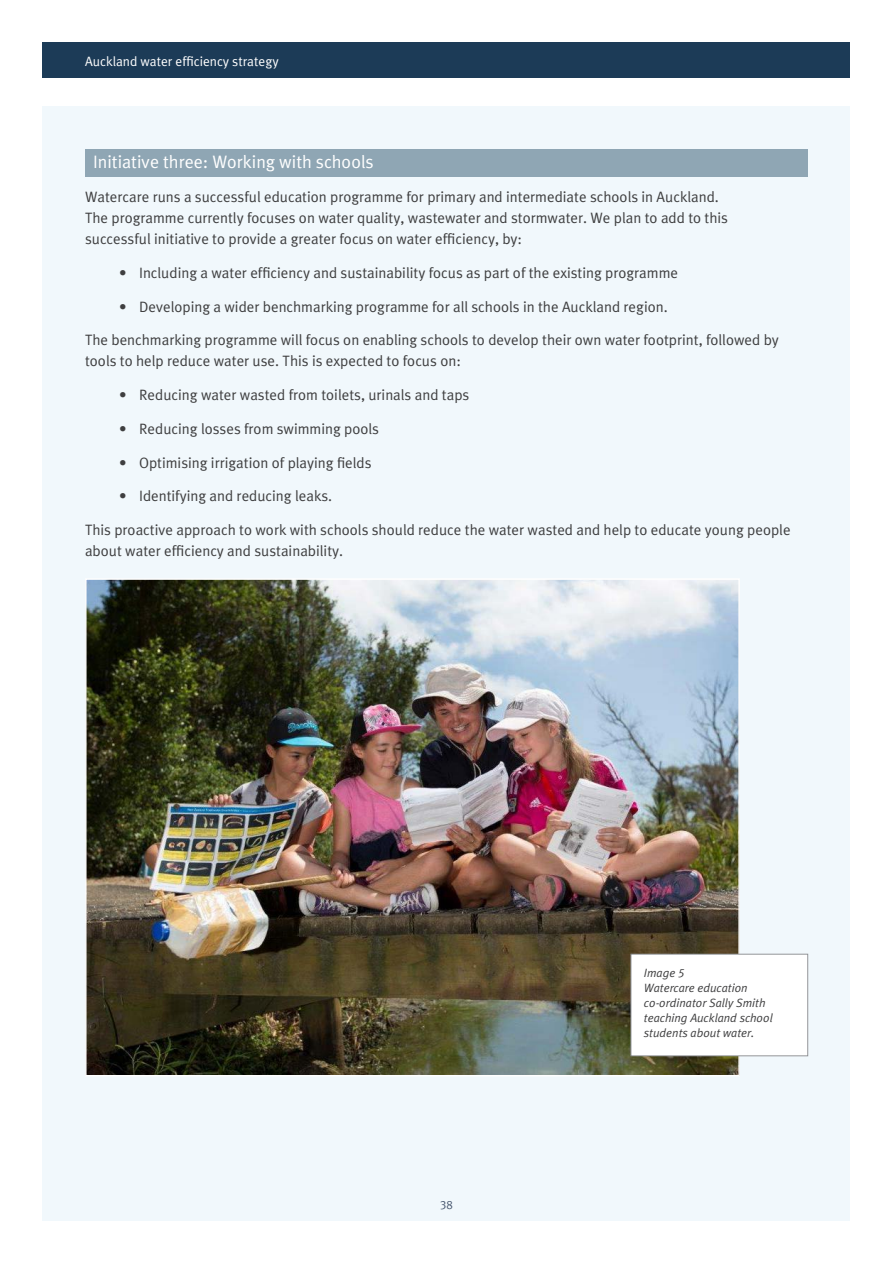
<style>
.page{position:relative;width:893px;height:1263px;background:#fff}
.page>*{position:absolute;margin:0;border:0;box-sizing:border-box;transform-origin:0 0}
.t1{font:18px "Meta Plus Normal";color:#fff}
.t2{font:15px/21px "Meta Plus Normal";color:#3e3e3f}
.t3{font:13.5px "Meta Plus Normal";color:#fff}
.t4{font:italic 12px/15px "Meta Plus Normal";color:#3e3e3f}
.t5{font:12px "Meta Plus Normal Caps";color:#44546d}
.s1{font-family:"Meta Plus Normal Caps"}
</style>
<div class="page">
<div style="left:43px;top:106px;width:807px;height:1114px;background:#f1f8fc"></div>
<div style="left:43px;top:43px;width:807px;height:35px;background:#1c3b57"></div>
<div style="left:85px;top:149px;width:722px;height:28px;background:#8fa6b4"></div>
<img style="left:87px;top:580px;width:651px;height:494px">
<div style="left:631px;top:954px;width:177px;height:102px;background:#fff"></div>
<div style="left:631px;top:954px;width:177px;height:102px;border:1px solid #939598"></div>
<p class="t3" style="left:85px;top:53px;width:195px">Auckland water efficiency strategy</p>
<p class="t1" style="left:93px;top:152px;width:282px">Initiative three: Working with schools</p>
<p class="t2" style="left:85px;top:186px;width:644px">Watercare runs a successful education programme for primary and intermediate schools in Auckland.<br>The programme currently focuses on water quality, wastewater and stormwater. We plan to add to this successful initiative to provide a greater focus on water efficiency, by:</p>
<p class="t2" style="left:119px;top:262px;width:560px">• Including a water efficiency and sustainability focus as part of the existing programme</p>
<p class="t2" style="left:119px;top:296px;width:550px">• Developing a wider benchmarking programme for all schools in the Auckland region.</p>
<p class="t2" style="left:85px;top:329px;width:695px">The benchmarking programme will focus on enabling schools to develop their own water footprint, followed by tools to help reduce water use. This is expected to focus on:</p>
<p class="t2" style="left:119px;top:384px;width:352px">• Reducing water wasted from toilets, urinals and taps</p>
<p class="t2" style="left:119px;top:418px;width:262px">• Reducing losses from swimming pools</p>
<p class="t2" style="left:119px;top:452px;width:254px">• Optimising irrigation of playing fields</p>
<p class="t2" style="left:119px;top:485px;width:215px">• Identifying and reducing leaks.</p>
<p class="t2" style="left:85px;top:519px;width:707px">This proactive approach to work with schools should reduce the water wasted and help to educate young people about water efficiency and sustainability.</p>
<p class="t5" style="left:440px;top:1198px;width:14px">38</p>
<p class="t4" style="left:644px;top:965px;width:42px">Image <span class="s1">5</span></p>
<p class="t4" style="left:644px;top:980px;width:130px">Watercare education co-ordinator Sally Smith teaching Auckland school students about water.</p>
</div>
